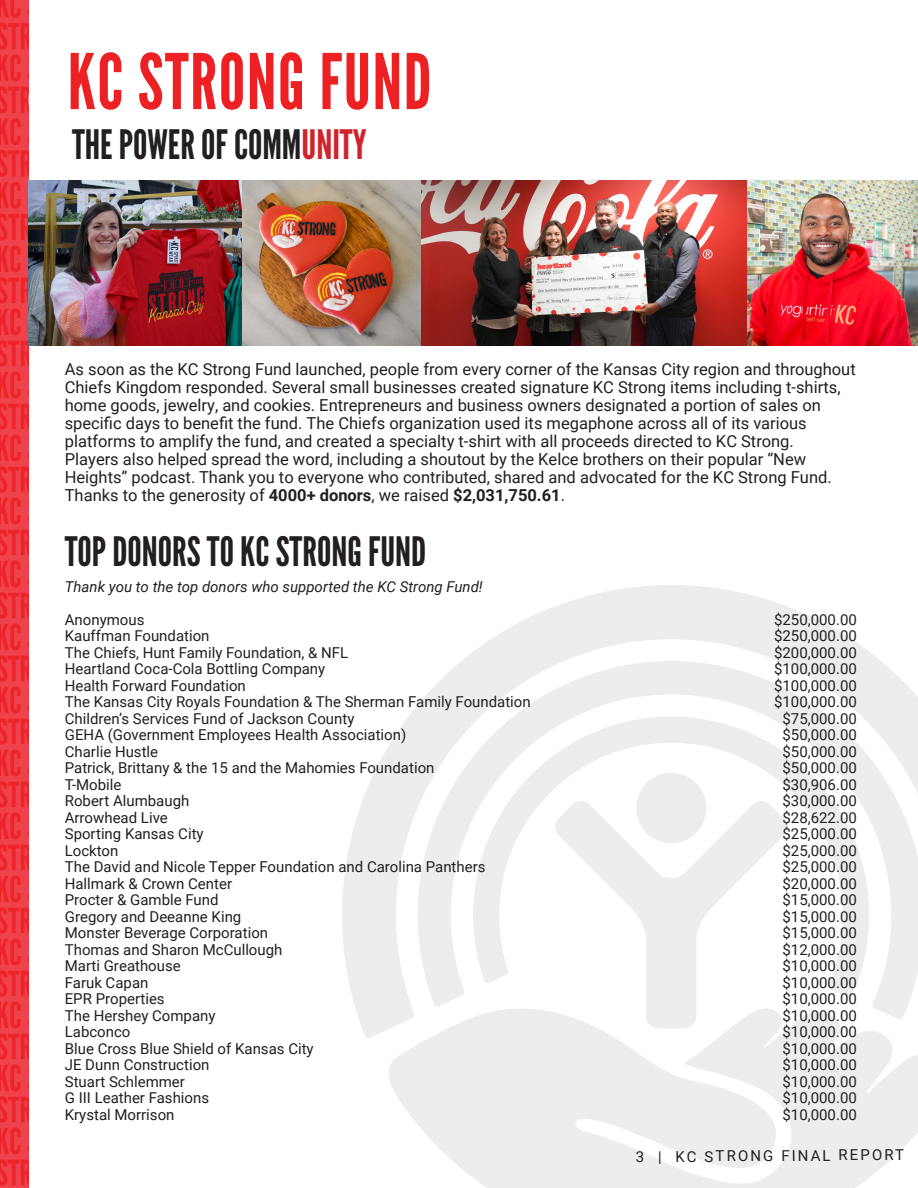
<style>
.page{position:relative;width:918px;height:1188px;background:#fff}
.page>*{position:absolute;margin:0;border:0;box-sizing:border-box;transform-origin:0 0}
.t1{font:76.5px "League Gothic";letter-spacing:.02em;color:#ed2024}
.t2{font:40.5px "League Gothic";color:#231f20}
.t3{font:16.5px/18px "Roboto";color:#231f20}
.t4{font:15px "Roboto";color:#231f20}
.t5{font:italic 15px "Roboto";color:#231f20}
.s1{color:#d1232a}
.s2{font-weight:700}
</style>
<div class="page">
<img style="left:0;top:0;width:29px;height:291px">
<svg style="left:0;top:291px;width:29px;height:63px;background:#ea383f"></svg>
<svg style="left:0;top:354px;width:29px;height:63px;background:#ee363d"></svg>
<svg style="left:0;top:417px;width:29px;height:63px;background:#ee363d"></svg>
<svg style="left:0;top:480px;width:29px;height:63px;background:#ee363d"></svg>
<svg style="left:0;top:543px;width:29px;height:63px;background:#ee363d"></svg>
<svg style="left:0;top:606px;width:29px;height:63px;background:#ee363d"></svg>
<svg style="left:0;top:669px;width:29px;height:63px;background:#ee363d"></svg>
<svg style="left:0;top:732px;width:29px;height:63px;background:#ee363d"></svg>
<svg style="left:0;top:795px;width:29px;height:63px;background:#ee363d"></svg>
<svg style="left:0;top:858px;width:29px;height:63px;background:#ee363d"></svg>
<svg style="left:0;top:921px;width:29px;height:63px;background:#ee363d"></svg>
<svg style="left:0;top:984px;width:29px;height:63px;background:#ee363d"></svg>
<svg style="left:0;top:1047px;width:29px;height:63px;background:#ee363d"></svg>
<svg style="left:0;top:1110px;width:29px;height:63px;background:#ee363d"></svg>
<svg style="left:0;top:1173px;width:29px;height:15px"></svg>
<img style="left:241px;top:180px;width:677px;height:166px">
<img style="left:29px;top:180px;width:212px;height:166px">
<p class="t1" style="left:68px;top:36px;width:365px">KC STRONG FUND</p>
<p class="t2" style="left:72px;top:121px;width:296px">THE POWER OF COMM<span class="s1">UNITY</span></p>
<p class="t3" style="left:65px;top:360px;width:792px">As soon as the KC Strong Fund launched, people from every corner of the Kansas City region and throughout Chiefs Kingdom responded. Several small businesses created signature KC Strong items including t-shirts, home goods, jewelry, and cookies. Entrepreneurs and business owners designated a portion of sales on specific days to benefit the fund. The Chiefs organization used its megaphone across all of its various platforms to amplify the fund, and created a specialty t-shirt with all proceeds directed to KC Strong.<br>Players also helped spread the word, including a shoutout by the Kelce brothers on their popular “New Heights” podcast. Thank you to everyone who contributed, shared and advocated for the KC Strong Fund.<br>Thanks to the generosity of <span class="s2">4000+ donors</span>, we raised <span class="s2">$2,031,750.61</span>.</p>
<p class="t2" style="left:65px;top:528px;width:363px">TOP DONORS TO KC STRONG FUND</p>
<p class="t5" style="left:65px;top:576px;width:419px">Thank you to the top donors who supported the KC Strong Fund!</p>
<p class="t4" style="left:65px;top:609px;width:81px">Anonymous</p>
<p class="t4" style="left:65px;top:625px;width:146px">Kauffman Foundation</p>
<p class="t4" style="left:65px;top:642px;width:285px">The Chiefs, Hunt Family Foundation, &amp; NFL</p>
<p class="t4" style="left:65px;top:658px;width:262px">Heartland Coca-Cola Bottling Company</p>
<p class="t4" style="left:65px;top:675px;width:183px">Health Forward Foundation</p>
<p class="t4" style="left:65px;top:691px;width:468px">The Kansas City Royals Foundation &amp; The Sherman Family Foundation</p>
<p class="t4" style="left:65px;top:708px;width:291px">Children’s Services Fund of Jackson County</p>
<p class="t4" style="left:65px;top:724px;width:343px">GEHA (Government Employees Health Association)</p>
<p class="t4" style="left:65px;top:741px;width:95px">Charlie Hustle</p>
<p class="t4" style="left:65px;top:757px;width:371px">Patrick, Brittany &amp; the 15 and the Mahomies Foundation</p>
<p class="t4" style="left:65px;top:774px;width:58px">T-Mobile</p>
<p class="t4" style="left:65px;top:790px;width:126px">Robert Alumbaugh</p>
<p class="t4" style="left:65px;top:807px;width:105px">Arrowhead Live</p>
<p class="t4" style="left:65px;top:823px;width:140px">Sporting Kansas City</p>
<p class="t4" style="left:65px;top:840px;width:55px">Lockton</p>
<p class="t4" style="left:65px;top:856px;width:422px">The David and Nicole Tepper Foundation and Carolina Panthers</p>
<p class="t4" style="left:65px;top:873px;width:169px">Hallmark &amp; Crown Center</p>
<p class="t4" style="left:65px;top:889px;width:155px">Procter &amp; Gamble Fund</p>
<p class="t4" style="left:65px;top:906px;width:178px">Gregory and Deeanne King</p>
<p class="t4" style="left:65px;top:922px;width:205px">Monster Beverage Corporation</p>
<p class="t4" style="left:65px;top:939px;width:219px">Thomas and Sharon McCullough</p>
<p class="t4" style="left:65px;top:955px;width:118px">Marti Greathouse</p>
<p class="t4" style="left:65px;top:972px;width:85px">Faruk Capan</p>
<p class="t4" style="left:65px;top:988px;width:101px">EPR Properties</p>
<p class="t4" style="left:65px;top:1005px;width:152px">The Hershey Company</p>
<p class="t4" style="left:65px;top:1021px;width:67px">Labconco</p>
<p class="t4" style="left:65px;top:1038px;width:250px">Blue Cross Blue Shield of Kansas City</p>
<p class="t4" style="left:65px;top:1054px;width:146px">JE Dunn Construction</p>
<p class="t4" style="left:65px;top:1071px;width:122px">Stuart Schlemmer</p>
<p class="t4" style="left:65px;top:1087px;width:146px">G III Leather Fashions</p>
<p class="t4" style="left:65px;top:1104px;width:111px">Krystal Morrison</p>
<p class="t4" style="left:774px;top:609px;width:84px">$250,000.00</p>
<p class="t4" style="left:774px;top:625px;width:84px">$250,000.00</p>
<p class="t4" style="left:774px;top:642px;width:84px">$200,000.00</p>
<p class="t4" style="left:774px;top:658px;width:84px">$100,000.00</p>
<p class="t4" style="left:774px;top:675px;width:84px">$100,000.00</p>
<p class="t4" style="left:774px;top:691px;width:84px">$100,000.00</p>
<p class="t4" style="left:783px;top:708px;width:76px">$75,000.00</p>
<p class="t4" style="left:783px;top:724px;width:76px">$50,000.00</p>
<p class="t4" style="left:783px;top:741px;width:76px">$50,000.00</p>
<p class="t4" style="left:783px;top:757px;width:76px">$50,000.00</p>
<p class="t4" style="left:783px;top:774px;width:76px">$30,906.00</p>
<p class="t4" style="left:783px;top:790px;width:76px">$30,000.00</p>
<p class="t4" style="left:783px;top:807px;width:76px">$28,622.00</p>
<p class="t4" style="left:783px;top:823px;width:76px">$25,000.00</p>
<p class="t4" style="left:783px;top:840px;width:76px">$25,000.00</p>
<p class="t4" style="left:783px;top:856px;width:76px">$25,000.00</p>
<p class="t4" style="left:783px;top:873px;width:76px">$20,000.00</p>
<p class="t4" style="left:783px;top:889px;width:76px">$15,000.00</p>
<p class="t4" style="left:783px;top:906px;width:76px">$15,000.00</p>
<p class="t4" style="left:783px;top:922px;width:76px">$15,000.00</p>
<p class="t4" style="left:783px;top:939px;width:76px">$12,000.00</p>
<p class="t4" style="left:783px;top:955px;width:76px">$10,000.00</p>
<p class="t4" style="left:783px;top:972px;width:76px">$10,000.00</p>
<p class="t4" style="left:783px;top:988px;width:76px">$10,000.00</p>
<p class="t4" style="left:783px;top:1005px;width:76px">$10,000.00</p>
<p class="t4" style="left:783px;top:1021px;width:76px">$10,000.00</p>
<p class="t4" style="left:783px;top:1038px;width:76px">$10,000.00</p>
<p class="t4" style="left:783px;top:1054px;width:76px">$10,000.00</p>
<p class="t4" style="left:783px;top:1071px;width:76px">$10,000.00</p>
<p class="t4" style="left:783px;top:1087px;width:76px">$10,000.00</p>
<p class="t4" style="left:783px;top:1104px;width:76px">$10,000.00</p>
<p class="t4" style="left:636px;top:1148px;width:270px;rotate:-1deg">3 | KC STRONG FINAL REPORT</p>
</div>
